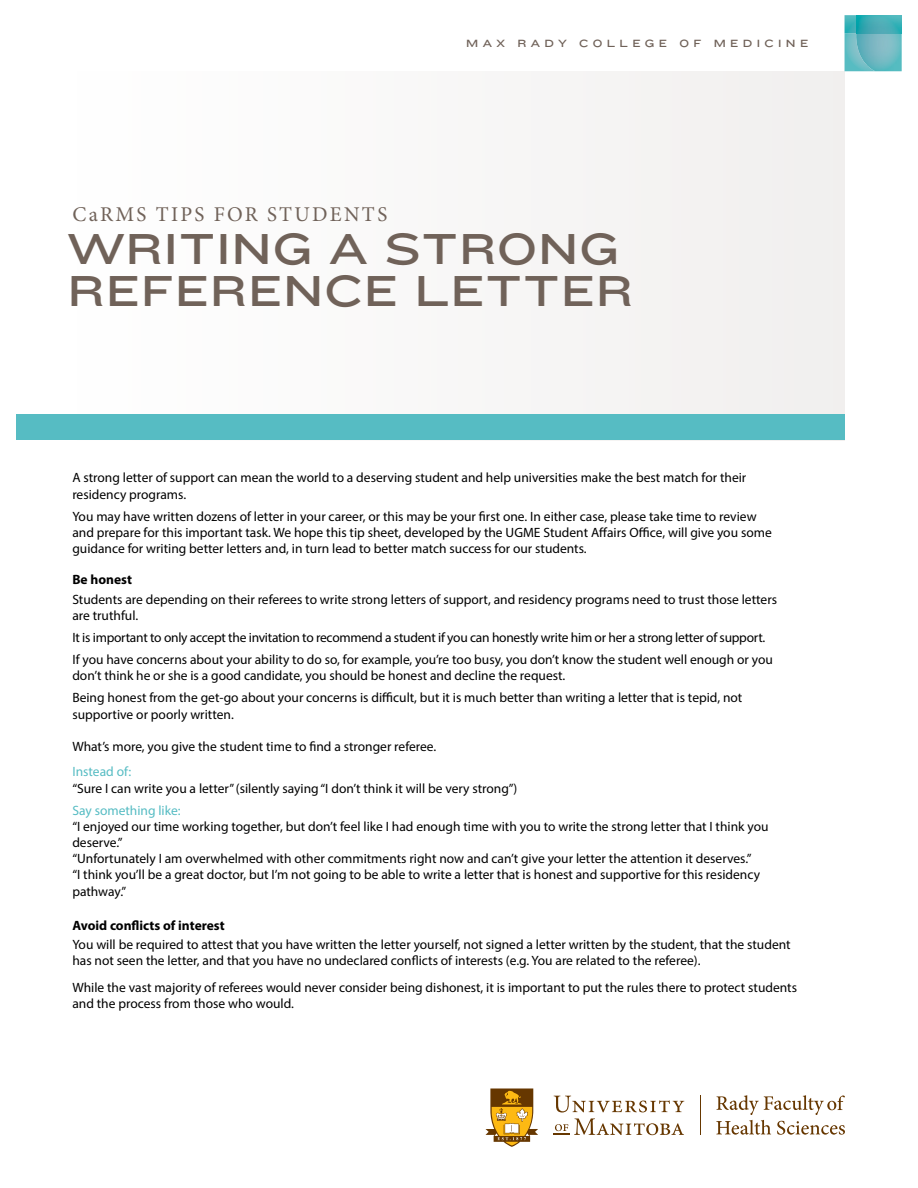
<style>
.page{position:relative;width:918px;height:1188px;background:#fff}
.page>*{position:absolute;margin:0;border:0;box-sizing:border-box;transform-origin:0 0}
.t1{font:45px/42px "Knockout HTF34 Junior Sumo";letter-spacing:.02em;color:#706259}
.t2{font:21px "Minion Pro";letter-spacing:.11em;color:#706259}
.t3{font:13.5px/16.2px "Myriad Pro";color:#000}
.t4{font:13.5px/22.2px "Myriad Pro";letter-spacing:-.02em;color:#000}
.t5{font:700 13.5px "Myriad Pro";color:#000}
.t6{font:13.5px "Myriad Pro";color:#56bcc3}
.t7{font:10.8px "Knockout HTF34 Junior Sumo";letter-spacing:.4em;color:#706259}
</style>
<div class="page">
<div style="left:67px;top:71px;width:778px;height:369px;background:#f8f7f7"></div>
<svg style="left:845px;top:15px;width:11px;height:56px"></svg>
<img style="left:856px;top:15px;width:46px;height:56px">
<div style="left:16px;top:414px;width:829px;height:26px;background:#56bcc3"></div>
<svg style="left:716px;top:1095px;width:129px;height:40px"></svg>
<hr style="left:700px;top:1095px;width:1px;height:40px;background:#663700">
<svg style="left:554px;top:1096px;width:130px;height:39px"></svg>
<svg style="left:485px;top:1088px;width:53px;height:59px"></svg>
<h2 class="t2" style="left:72px;top:201px;width:316px">CaRMS TIPS FOR STUDENTS</h2>
<p class="t7" style="left:466px;top:37px;width:344px">MAX RADY COLLEGE OF MEDICINE</p>
<h1 class="t1" style="left:68px;top:228px;width:567px">WRITING A STRONG<br>REFERENCE LETTER</h1>
<p class="t3" style="left:72px;top:469px;width:676px">A strong letter of support can mean the world to a deserving student and help universities make the best match for their residency programs.</p>
<p class="t3" style="left:72px;top:508px;width:701px">You may have written dozens of letter in your career, or this may be your first one. In either case, please take time to review and prepare for this important task. We hope this tip sheet, developed by the UGME Student Affairs Office, will give you some guidance for writing better letters and, in turn lead to better match success for our students.</p>
<p class="t5" style="left:72px;top:571px;width:61px">Be honest</p>
<p class="t3" style="left:72px;top:591px;width:706px">Students are depending on their referees to write strong letters of support, and residency programs need to trust those letters are truthful.</p>
<p class="t4" style="left:72px;top:626px;width:702px">It is important to only accept the invitation to recommend a student if you can honestly write him or her a strong letter of support.<br>If you have concerns about your ability to do so, for example, you’re too busy, you don’t know the student well enough or you</p>
<p class="t3" style="left:72px;top:664px;width:672px;line-height:22.2px">don’t think he or she is a good candidate, you should be honest and decline the request.<br>Being honest from the get-go about your concerns is difficult, but it is much better than writing a letter that is tepid, not</p>
<p class="t3" style="left:72px;top:706px;width:163px">supportive or poorly written.</p>
<p class="t3" style="left:72px;top:738px;width:365px">What’s more, you give the student time to find a stronger referee.</p>
<p class="t6" style="left:72px;top:763px;width:60px">Instead of:</p>
<p class="t3" style="left:72px;top:780px;width:446px">“Sure I can write you a letter” (silently saying “I don’t think it will be very strong”)</p>
<p class="t6" style="left:72px;top:802px;width:110px">Say something like:</p>
<p class="t3" style="left:72px;top:818px;width:698px">“I enjoyed our time working together, but don’t feel like I had enough time with you to write the strong letter that I think you deserve.”<br>“Unfortunately I am overwhelmed with other commitments right now and can’t give your letter the attention it deserves.”<br>“I think you’ll be a great doctor, but I’m not going to be able to write a letter that is honest and supportive for this residency pathway.”</p>
<p class="t5" style="left:72px;top:917px;width:154px">Avoid conflicts of interest</p>
<p class="t3" style="left:72px;top:936px;width:720px">You will be required to attest that you have written the letter yourself, not signed a letter written by the student, that the student has not seen the letter, and that you have no undeclared conflicts of interests (e.g. You are related to the referee).</p>
<p class="t3" style="left:72px;top:979px;width:726px">While the vast majority of referees would never consider being dishonest, it is important to put the rules there to protect students and the process from those who would.</p>
</div>
